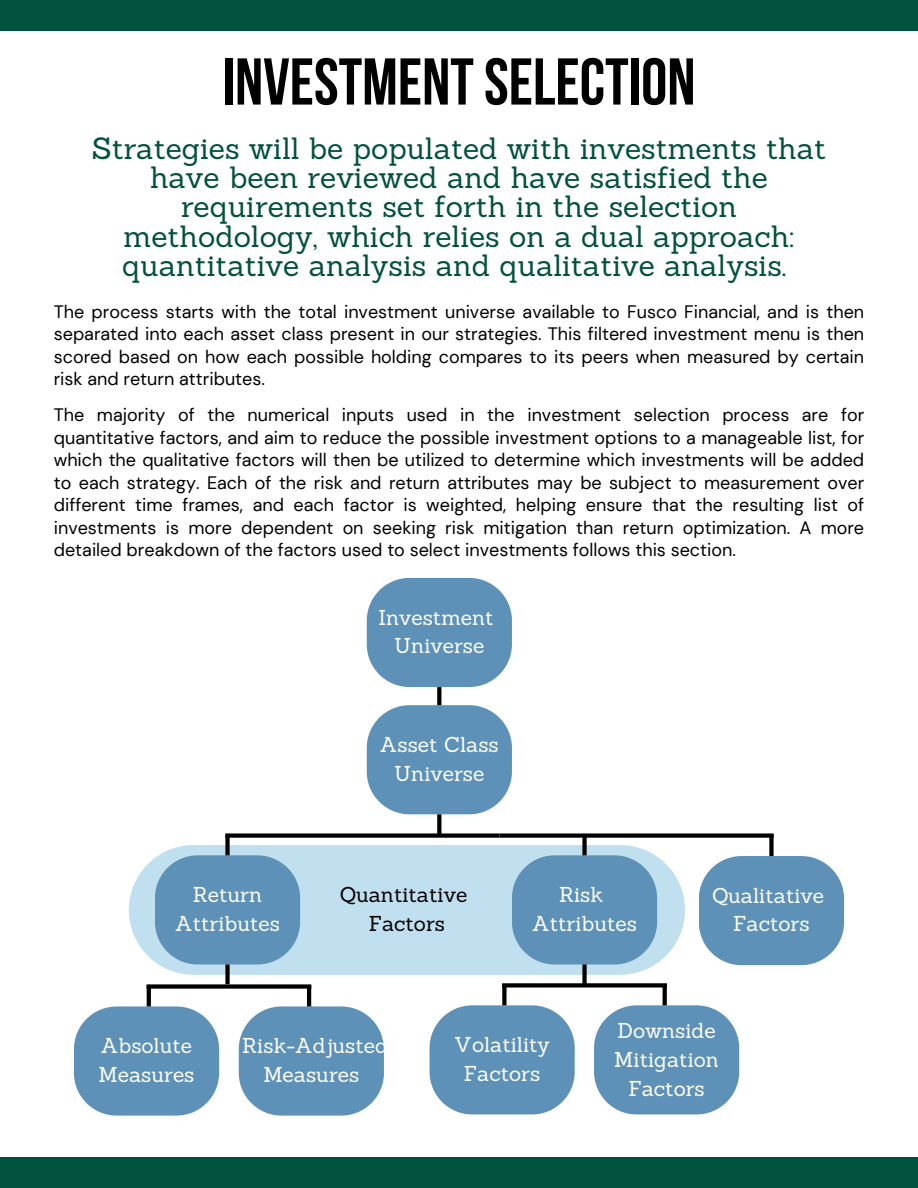
<style>
.page{position:relative;width:918px;height:1188px;background:#fff}
.page>*{position:absolute;margin:0;border:0;box-sizing:border-box;transform-origin:0 0}
.t1{font:700 66px "Bebas Neue";color:#000}
.t2{font:30px/29.2px "Sanchez";color:#00513e;text-align:center}
.t3{font:21px/28.7px "Sanchez";color:#fff;text-align:center}
.t4{font:21px/28.7px "Sanchez";color:#000;text-align:center}
.t5{font:18px/22.5px "DM Sans";color:#000;text-align:justify}
</style>
<div class="page">
<div style="left:0;top:1158px;width:918px;height:30px;background:#00513e"></div>
<div style="left:0;top:0;width:918px;height:31px;background:#00513e"></div>
<div style="left:367px;top:578px;width:145px;height:109px;background:#5d91b7;border-radius:43px"></div>
<div style="left:367px;top:705px;width:145px;height:109px;background:#5d91b7;border-radius:43px"></div>
<div style="left:129px;top:845px;width:556px;height:130px;background:#c0dfef;border-radius:65px"></div>
<div style="left:155px;top:855px;width:145px;height:109px;background:#5d91b7;border-radius:43px"></div>
<div style="left:512px;top:855px;width:145px;height:109px;background:#5d91b7;border-radius:43px"></div>
<div style="left:699px;top:856px;width:145px;height:109px;background:#5d91b7;border-radius:43px"></div>
<div style="left:74px;top:1006px;width:145px;height:110px;background:#5d91b7;border-radius:43px"></div>
<div style="left:239px;top:1006px;width:145px;height:110px;background:#5d91b7;border-radius:43px"></div>
<div style="left:430px;top:1005px;width:145px;height:109px;background:#5d91b7;border-radius:43px"></div>
<div style="left:594px;top:1005px;width:145px;height:109px;background:#5d91b7;border-radius:43px"></div>
<svg style="left:437px;top:687px;width:4px;height:18px"></svg>
<div style="left:225px;top:833px;width:274px;height:5px;background:#000"></div>
<div style="left:499px;top:833px;width:275px;height:5px;background:#000"></div>
<div style="left:225px;top:836px;width:5px;height:19px;background:#000"></div>
<div style="left:582px;top:836px;width:5px;height:19px;background:#000"></div>
<div style="left:769px;top:836px;width:5px;height:20px;background:#000"></div>
<div style="left:225px;top:964px;width:5px;height:20px;background:#000"></div>
<div style="left:582px;top:964px;width:5px;height:20px;background:#000"></div>
<div style="left:502px;top:983px;width:165px;height:5px;background:#000"></div>
<div style="left:502px;top:985px;width:5px;height:20px;background:#000"></div>
<svg style="left:663px;top:987px;width:4px;height:18px"></svg>
<svg style="left:437px;top:814px;width:4px;height:20px"></svg>
<div style="left:147px;top:984px;width:164px;height:5px;background:#000"></div>
<svg style="left:147px;top:989px;width:4px;height:17px"></svg>
<hr style="left:307px;top:987px;width:4px;height:19px;background:#000">
<p class="t1" style="left:222px;top:55px;width:475px">INVESTMENTSELECTION</p>
<h3 class="t2" style="left:92px;top:133px;width:736px">Strategies will be populated with investments that have been reviewed and have satisfied the requirements set forth in the selection methodology, which relies on a dual approach: quantitative analysis and qualitative analysis.</h3>
<p class="t5" style="left:54px;top:300px;width:812px">The process starts with the total investment universe available to Fusco Financial, and is then separated into each asset class present in our strategies. This filtered investment menu is then scored based on how each possible holding compares to its peers when measured by certain risk and return attributes.</p>
<p class="t5" style="left:54px;top:404px;width:812px">The majority of the numerical inputs used in the investment selection process are for quantitative factors, and aim to reduce the possible investment options to a manageable list, for which the qualitative factors will then be utilized to determine which investments will be added to each strategy. Each of the risk and return attributes may be subject to measurement over different time frames, and each factor is weighted, helping ensure that the resulting list of investments is more dependent on seeking risk mitigation than return optimization. A more detailed breakdown of the factors used to select investments follows this section.</p>
<p class="t3" style="left:378px;top:603px;width:117px">Investment<br>Universe</p>
<h2 class="t3" style="left:380px;top:730px;width:120px">Asset Class<br>Universe</h2>
<p class="t3" style="left:175px;top:880px;width:106px">Return<br>Attributes</p>
<h3 class="t3" style="left:532px;top:880px;width:106px">Risk<br>Attributes</h3>
<p class="t3" style="left:712px;top:881px;width:114px">Qualitative<br>Factors</p>
<p class="t4" style="left:340px;top:880px;width:129px">Quantitative<br>Factors</p>
<h3 class="t3" style="left:99px;top:1031px;width:98px;text-align:left">Absolute<br>Measures</h3>
<p class="t3" style="left:242px;top:1031px;width:147px">Risk-Adjusted<br>Measures</p>
<p class="t3" style="left:454px;top:1030px;width:97px">Volatility<br>Factors</p>
<p class="t3" style="left:614px;top:1016px;width:106px">Downside<br>Mitigation<br>Factors</p>
</div>
